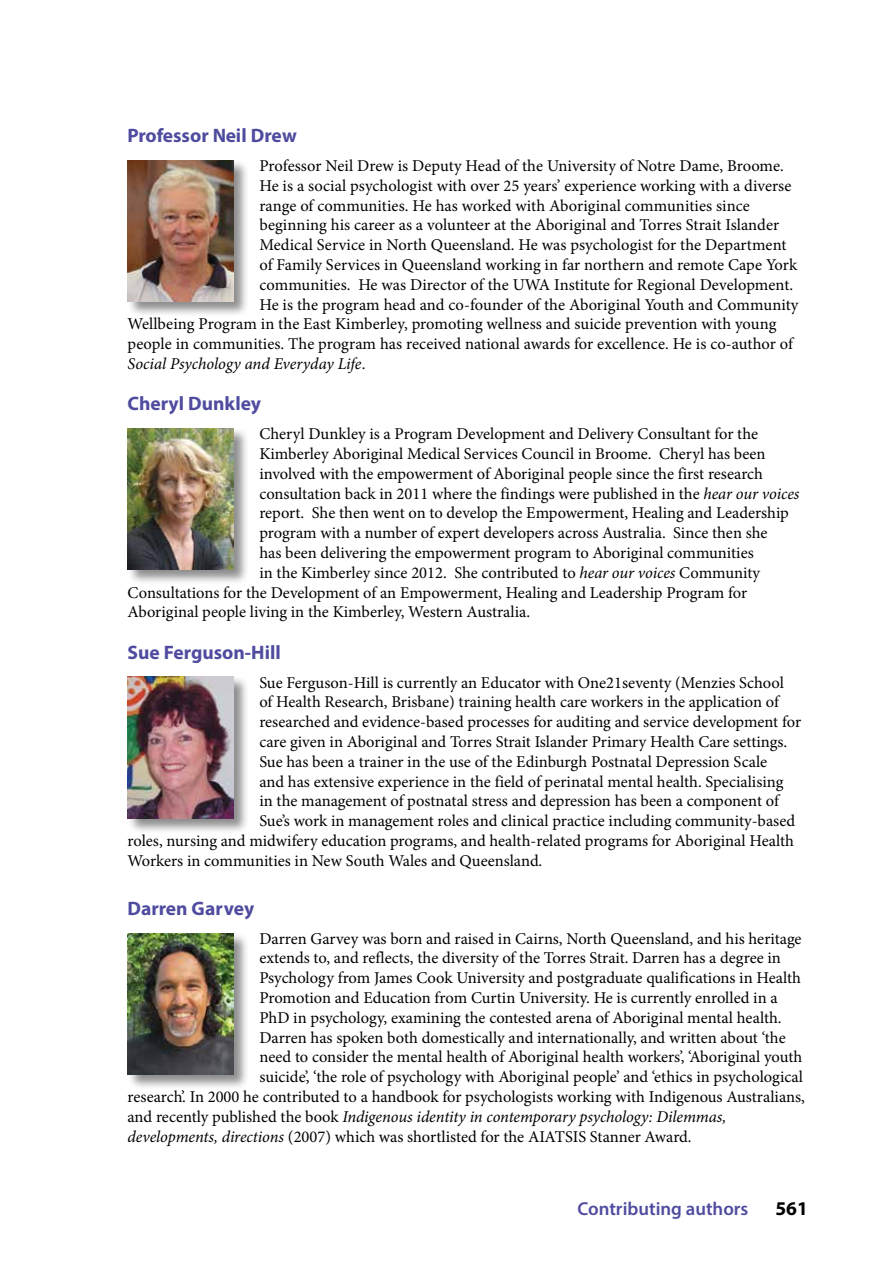
<style>
.page{position:relative;width:893px;height:1263px;background:#fff}
.page>*{position:absolute;margin:0;border:0;box-sizing:border-box;transform-origin:0 0}
.t1{font:700 19.5px "Myriad Pro";color:#4f4ca0}
.t2{font:700 19.5px "Myriad Pro";color:#000}
.t3{font:600 18.75px "Myriad Pro";color:#4f4ca0}
.t4{font:16.5px "Minion Pro";color:#000}
.t5{font:italic 16.5px "Minion Pro";letter-spacing:-.005em;color:#000}
.s1{font-style:normal}
.s2{font-style:italic}
</style>
<div class="page">
<div style="left:127px;top:159px;width:122px;height:159px;background:#000;opacity:.45"></div>
<img style="left:128px;top:160px;width:106px;height:142px">
<div style="left:127px;top:675px;width:122px;height:159px;background:#000;opacity:.45"></div>
<img style="left:128px;top:676px;width:106px;height:142px">
<div style="left:127px;top:932px;width:122px;height:158px;background:#000;opacity:.45"></div>
<img style="left:128px;top:933px;width:106px;height:142px">
<div style="left:127px;top:427px;width:122px;height:159px;background:#000;opacity:.45"></div>
<img style="left:128px;top:428px;width:106px;height:142px">
<p class="t1" style="left:128px;top:123px;width:171px">Professor Neil Drew</p>
<p class="t4" style="left:259px;top:155px;width:526px">Professor Neil Drew is Deputy Head of the University of Notre Dame, Broome.</p>
<p class="t4" style="left:259px;top:174px;width:534px">He is a social psychologist with over 25 years’ experience working with a diverse</p>
<p class="t4" style="left:259px;top:194px;width:492px">range of communities. He has worked with Aboriginal communities since</p>
<p class="t4" style="left:259px;top:214px;width:521px">beginning his career as a volunteer at the Aboriginal and Torres Strait Islander</p>
<p class="t4" style="left:259px;top:234px;width:529px">Medical Service in North Queensland. He was psychologist for the Department</p>
<p class="t4" style="left:259px;top:254px;width:539px">of Family Services in Queensland working in far northern and remote Cape York</p>
<p class="t4" style="left:259px;top:273px;width:535px">communities. He was Director of the UWA Institute for Regional Development.</p>
<p class="t4" style="left:259px;top:293px;width:541px">He is the program head and co-founder of the Aboriginal Youth and Community</p>
<p class="t4" style="left:128px;top:313px;width:650px">Wellbeing Program in the East Kimberley, promoting wellness and suicide prevention with young</p>
<p class="t4" style="left:128px;top:333px;width:667px">people in communities. The program has received national awards for excellence. He is co-author of</p>
<p class="t5" style="left:128px;top:352px;width:239px">Social Psychology and Everyday Life<span class="s1">.</span></p>
<p class="t1" style="left:128px;top:391px;width:135px">Cheryl Dunkley</p>
<p class="t4" style="left:259px;top:423px;width:500px">Cheryl Dunkley is a Program Development and Delivery Consultant for the</p>
<p class="t4" style="left:259px;top:443px;width:508px">Kimberley Aboriginal Medical Services Council in Broome. Cheryl has been</p>
<p class="t4" style="left:259px;top:462px;width:505px">involved with the empowerment of Aboriginal people since the first research</p>
<p class="t4" style="left:259px;top:482px;width:541px">consultation back in 2011 where the findings were published in the <span class="s2">hear our voices</span></p>
<p class="t4" style="left:259px;top:502px;width:531px">report. She then went on to develop the Empowerment, Healing and Leadership</p>
<p class="t4" style="left:259px;top:522px;width:510px">program with a number of expert developers across Australia. Since then she</p>
<p class="t4" style="left:259px;top:542px;width:496px">has been delivering the empowerment program to Aboriginal communities</p>
<p class="t4" style="left:259px;top:561px;width:502px">in the Kimberley since 2012. She contributed to <span class="s2">hear our voices</span> Community</p>
<p class="t4" style="left:128px;top:581px;width:621px">Consultations for the Development of an Empowerment, Healing and Leadership Program for</p>
<p class="t4" style="left:128px;top:601px;width:404px">Aboriginal people living in the Kimberley, Western Australia.</p>
<p class="t1" style="left:128px;top:639px;width:155px">Sue Ferguson-Hill</p>
<p class="t4" style="left:259px;top:671px;width:526px">Sue Ferguson-Hill is currently an Educator with One21seventy (Menzies School</p>
<p class="t4" style="left:259px;top:691px;width:521px">of Health Research, Brisbane) training health care workers in the application of</p>
<p class="t4" style="left:259px;top:711px;width:543px">researched and evidence-based processes for auditing and service development for</p>
<p class="t4" style="left:259px;top:731px;width:529px">care given in Aboriginal and Torres Strait Islander Primary Health Care settings.</p>
<p class="t4" style="left:259px;top:750px;width:509px">Sue has been a trainer in the use of the Edinburgh Postnatal Depression Scale</p>
<p class="t4" style="left:259px;top:770px;width:525px">and has extensive experience in the field of perinatal mental health. Specialising</p>
<p class="t4" style="left:259px;top:790px;width:521px">in the management of postnatal stress and depression has been a component of</p>
<p class="t4" style="left:259px;top:810px;width:537px">Sue’s work in management roles and clinical practice including community-based</p>
<p class="t4" style="left:128px;top:830px;width:668px">roles, nursing and midwifery education programs, and health-related programs for Aboriginal Health</p>
<p class="t4" style="left:128px;top:849px;width:416px">Workers in communities in New South Wales and Queensland.</p>
<p class="t1" style="left:128px;top:895px;width:128px">Darren Garvey</p>
<p class="t4" style="left:259px;top:927px;width:544px">Darren Garvey was born and raised in Cairns, North Queensland, and his heritage</p>
<p class="t4" style="left:259px;top:947px;width:523px">extends to, and reflects, the diversity of the Torres Strait. Darren has a degree in</p>
<p class="t4" style="left:259px;top:967px;width:543px">Psychology from James Cook University and postgraduate qualifications in Health</p>
<p class="t4" style="left:259px;top:987px;width:520px">Promotion and Education from Curtin University. He is currently enrolled in a</p>
<p class="t4" style="left:259px;top:1006px;width:524px">PhD in psychology, examining the contested arena of Aboriginal mental health.</p>
<p class="t4" style="left:259px;top:1026px;width:528px">Darren has spoken both domestically and internationally, and written about ‘the</p>
<p class="t4" style="left:259px;top:1046px;width:544px">need to consider the mental health of Aboriginal health workers’, ‘Aboriginal youth</p>
<p class="t4" style="left:259px;top:1066px;width:545px">suicide’, ‘the role of psychology with Aboriginal people’ and ‘ethics in psychological</p>
<p class="t4" style="left:128px;top:1086px;width:679px">research’. In 2000 he contributed to a handbook for psychologists working with Indigenous Australians,</p>
<p class="t5" style="left:128px;top:1105px;width:600px"><span class="s1">and recently published the book</span> Indigenous identity in contemporary psychology: Dilemmas,</p>
<p class="t4" style="left:128px;top:1125px;width:566px"><span class="s2">developments, directions</span> (2007) which was shortlisted for the AIATSIS Stanner Award.</p>
<p class="t3" style="left:577px;top:1197px;width:172px">Contributing authors</p>
<p class="t2" style="left:775px;top:1196px;width:34px">561</p>
</div>
